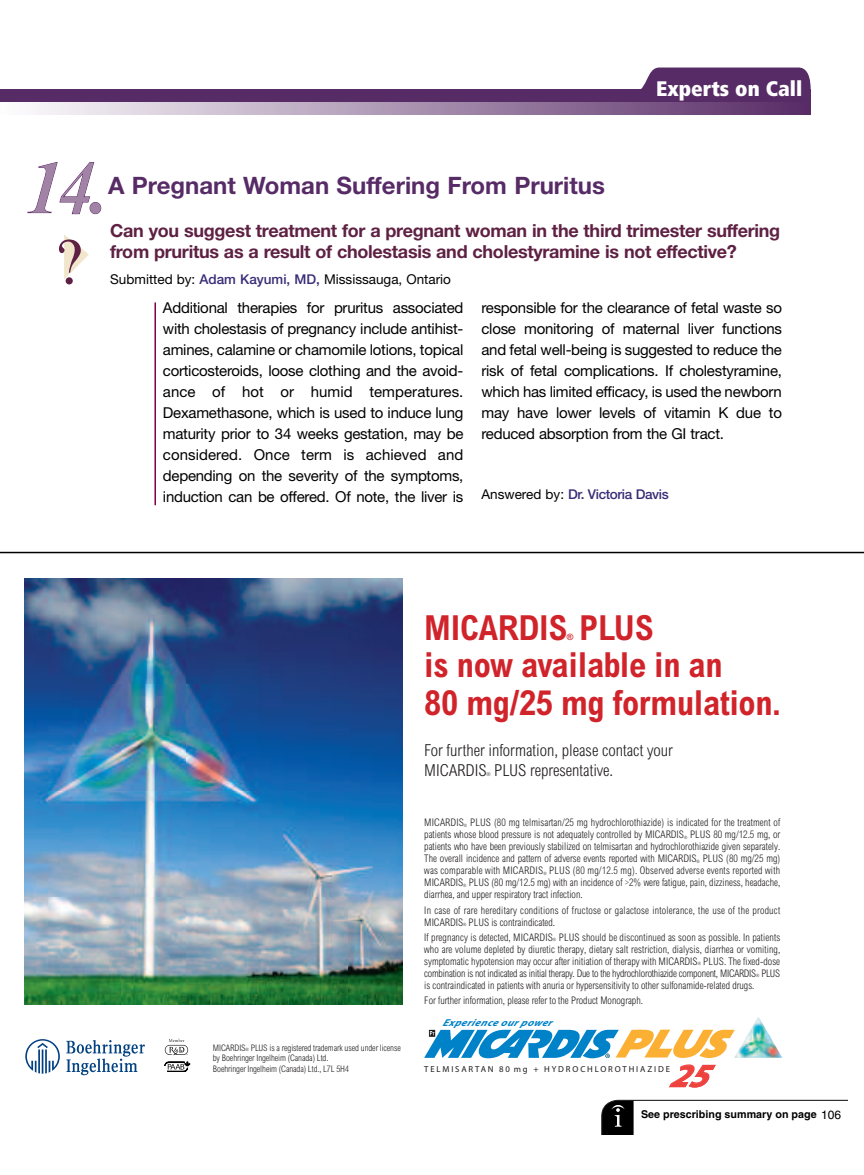
<style>
.page{position:relative;width:864px;height:1175px;background:#fff}
.page>*{position:absolute;margin:0;border:0;box-sizing:border-box;transform-origin:0 0}
.t1{font:34.5px/37.5px "Arial MT Condensed Bold+OKFUZK";letter-spacing:-.01em;color:#d1232a}
.t2{font:italic 32.7px "Myriad Bold Italic+VJICMD";color:#ee423f;scale:1.06 1}
.t3{font:700 24px "Helvetica Neue";color:#572b66}
.t4{font:900 condensed 21px "Frutiger";color:#fff}
.t5{font:700 18px/21px "Helvetica Neue";letter-spacing:-.015em;color:#5e2143}
.t6{font:16.5px/19.8px "Arial MT Condensed Light+YNGUXS";color:#231f20}
.t7{font:15px/21px "Helvetica Neue";letter-spacing:-.015em;color:#000;text-align:justify}
.t8{font:13.5px "Helvetica Neue";color:#000}
.t9{font:500 13.5px "Helvetica Neue";letter-spacing:-.03em;color:#3a2c77}
.t10{font:10.8px "Helvetica Bold+BTZWDW";color:#000}
.t11{font:10.5px/12px "Arial MT Condensed Light+YNGUXS";color:#231f20}
.t12{font:10.5px/15.3px "Arial MT Condensed Light+YNGUXS";color:#231f20;scale:.95 1}
.t13{font:10.5px/12px "Arial MT Condensed Light+YNGUXS";letter-spacing:.02em;color:#231f20;scale:.95 1}
.t14{font:10.5px/12px "Arial MT Condensed Light+YNGUXS";letter-spacing:-.02em;color:#231f20}
.t15{font:10.5px "Arial MT Condensed Light+YNGUXS";letter-spacing:.02em;color:#231f20}
.t16{font:italic 10.05px "Myriad Pro Bold It+UAKVOO";letter-spacing:.04em;color:#0082c8;scale:1.08 1}
.t17{font:9px/9.8px "Arial MT Condensed Light+YNGUXS";letter-spacing:-.01em;color:#231f20}
.t18{font:8.7px "Myriad Roman+YPWZLZ";letter-spacing:.215em;color:#1e1a1b}
.t19{font:8.7px "Arial MT Condensed Bold+OKFUZK";color:#d1232a}
.t20{font:5.25px "Arial MT Condensed Light+YNGUXS";color:#231f20}
.t21{font:4.35px "Arial MT Condensed Light+YNGUXS";color:#231f20;scale:.95 1}
.s1{font-weight:500;color:#3a2c77}
.s2{font-weight:400;color:#000}
.s3{font-size:4.35px}
.s4{font-family:"Helvetica+XBMEXN";font-size:12px}
</style>
<div class="page">
<svg style="left:630px;top:67px;width:181px;height:23px"></svg>
<div style="left:0;top:90px;width:811px;height:12px;background:#572b66"></div>
<svg style="left:35px;top:102px;width:776px;height:13px"></svg>
<svg style="left:27px;top:162px;width:74px;height:52px"></svg>
<svg style="left:601px;top:1099px;width:246px;height:35px"></svg>
<img style="left:25px;top:578px;width:378px;height:426px">
<svg style="left:25px;top:1039px;width:35px;height:34px"></svg>
<svg style="left:66px;top:1040px;width:79px;height:35px"></svg>
<svg style="left:165px;top:1038px;width:26px;height:34px"></svg>
<img style="left:735px;top:1017px;width:46px;height:40px">
<svg style="left:424px;top:1029px;width:311px;height:59px"></svg>
<hr style="left:155px;top:302px;width:1px;height:203px;background:#7e004b">
<hr style="left:0;top:552px;width:864px;height:1px;background:#000">
<svg style="left:64px;top:235px;width:25px;height:44px"></svg>
<h3 class="t4" style="left:656px;top:80px;width:148px">Experts on Call</h3>
<h3 class="t3" style="left:108px;top:177px;width:499px">A Pregnant Woman Suffering From Pruritus</h3>
<h3 class="t5" style="left:110px;top:221px;width:672px">Can you suggest treatment for a pregnant woman in the third trimester suffering from pruritus as a result of cholestasis and cholestyramine is not effective?</h3>
<p class="t8" style="left:110px;top:274px;width:342px">Submitted by: <span class="s1">Adam Kayumi, MD,</span> Mississauga, Ontario</p>
<p class="t7" style="left:163px;top:299px;width:302px">Additional therapies for pruritus associated with cholestasis of pregnancy include antihist&shy;amines, calamine or chamomile lotions, topical corticosteroids, loose clothing and the avoid&shy;ance of hot or humid temperatures.<br>Dexamethasone, which is used to induce lung maturity prior to 34 weeks gestation, may be considered. Once term is achieved and depending on the severity of the symptoms, induction can be offered. Of note, the liver is</p>
<p class="t7" style="left:481px;top:299px;width:302px">responsible for the clearance of fetal waste so close monitoring of maternal liver functions and fetal well-being is suggested to reduce the risk of fetal complications. If cholestyramine, which has limited efficacy, is used the newborn may have lower levels of vitamin K due to reduced absorption from the GI tract.</p>
<p class="t9" style="left:481px;top:489px;width:189px"><span class="s2">Answered by:</span> Dr. Victoria Davis</p>
<h1 class="t1" style="left:424px;top:612px;width:231px">MICARDIS PLUS</h1>
<p class="t19" style="left:567px;top:634px;width:9px">®</p>
<h1 class="t1" style="left:424px;top:649px;width:359px">is now available in an<br>80 mg/25 mg formulation.</h1>
<h3 class="t6" style="left:424px;top:742px;width:250px">For further information, please contact your<br>MICARDIS</h3>
<p class="t20" style="left:487px;top:772px;width:6px">®</p>
<h3 class="t6" style="left:494px;top:762px;width:120px">PLUS representative.</h3>
<p class="t11" style="left:424px;top:817px;width:357px;text-indent:46px">PLUS (80 mg telmisartan/25 mg hydrochlorothiazide) is indicated for the treatment of patients whose blood pressure is not adequately controlled by MICARDIS</p>
<p class="t11" style="left:424px;top:817px;width:41px">MICARDIS</p>
<p class="t21" style="left:464px;top:823px;width:5px">®</p>
<p class="t11" style="left:424px;top:829px;width:357px;text-align:justify;text-indent:266px">PLUS 80 mg/12.5 mg, or patients who have been previously stabilized on telmisartan and hydrochlorothiazide given separately.<br>The overall incidence and pattern of adverse events reported with MICARDIS</p>
<p class="t21" style="left:684px;top:835px;width:5px">®</p>
<p class="t21" style="left:697px;top:859px;width:5px">®</p>
<p class="t11" style="left:703px;top:853px;width:79px">PLUS (80 mg/25 mg)</p>
<p class="t13" style="left:424px;top:865px;width:127px">was comparable with MICARDIS</p>
<p class="t21" style="left:543px;top:871px;width:5px">®</p>
<p class="t15" style="left:549px;top:866px;width:233px">PLUS (80 mg/12.5 mg). Observed adverse events reported with</p>
<p class="t11" style="left:424px;top:877px;width:40px">MICARDIS</p>
<p class="t21" style="left:463px;top:883px;width:5px">®</p>
<p class="t11" style="left:424px;top:877px;width:357px;text-indent:44px">PLUS (80 mg/12.5 mg) with an incidence of &gt;2% were fatigue, pain, dizziness, headache, diarrhea, and upper respiratory tract infection.</p>
<p class="t13" style="left:424px;top:905px;width:376px">In case of rare hereditary conditions of fructose or galactose intolerance, the use of the product<br>MICARDIS</p>
<p class="t21" style="left:463px;top:922px;width:5px">®</p>
<p class="t11" style="left:424px;top:915px;width:132px;line-height:15.3px;text-align:right">PLUS is contraindicated.<br>If pregnancy is detected, MICARDIS</p>
<p class="t11" style="left:424px;top:932px;width:358px;text-align:justify;text-indent:134px">PLUS should be discontinued as soon as possible. In patients who are volume depleted by diuretic therapy, dietary salt restriction, dialysis, diarrhea or vomiting, symptomatic hypotension may occur after initiation of therapy with MICARDIS</p>
<p class="t21" style="left:553px;top:938px;width:5px">®</p>
<p class="t14" style="left:424px;top:956px;width:357px;text-indent:279px">PLUS. The fixed-dose combination is not indicated as initial therapy. Due to the hydrochlorothiazide component, MICARDIS</p>
<p class="t21" style="left:698px;top:962px;width:5px">®</p>
<p class="t21" style="left:756px;top:974px;width:5px">®</p>
<p class="t12" style="left:761px;top:966px;width:21px">PLUS</p>
<p class="t12" style="left:424px;top:978px;width:349px">is contraindicated in patients with anuria or hypersensitivity to other sulfonamide-related drugs.<br>For further information, please refer to the Product Monograph.</p>
<p class="t17" style="left:213px;top:1044px;width:189px">MICARDIS<span class="s3">®</span> PLUS is a registered trademark used under license by Boehringer Ingelheim (Canada) Ltd.</p>
<p class="t17" style="left:213px;top:1064px;width:138px">Boehringer Ingelheim (Canada) Ltd., L7L 5H4</p>
<p class="t16" style="left:442px;top:1018px;width:106px">Experienceourpower</p>
<h2 class="t2" style="left:670px;top:1063px;width:48px">25</h2>
<p class="t18" style="left:424px;top:1065px;width:247px">TELMISARTAN 80 mg + HYDROCHLOROTHIAZIDE</p>
<p class="t10" style="left:641px;top:1110px;width:202px">See prescribing summary on page <span class="s4">106</span></p>
</div>
